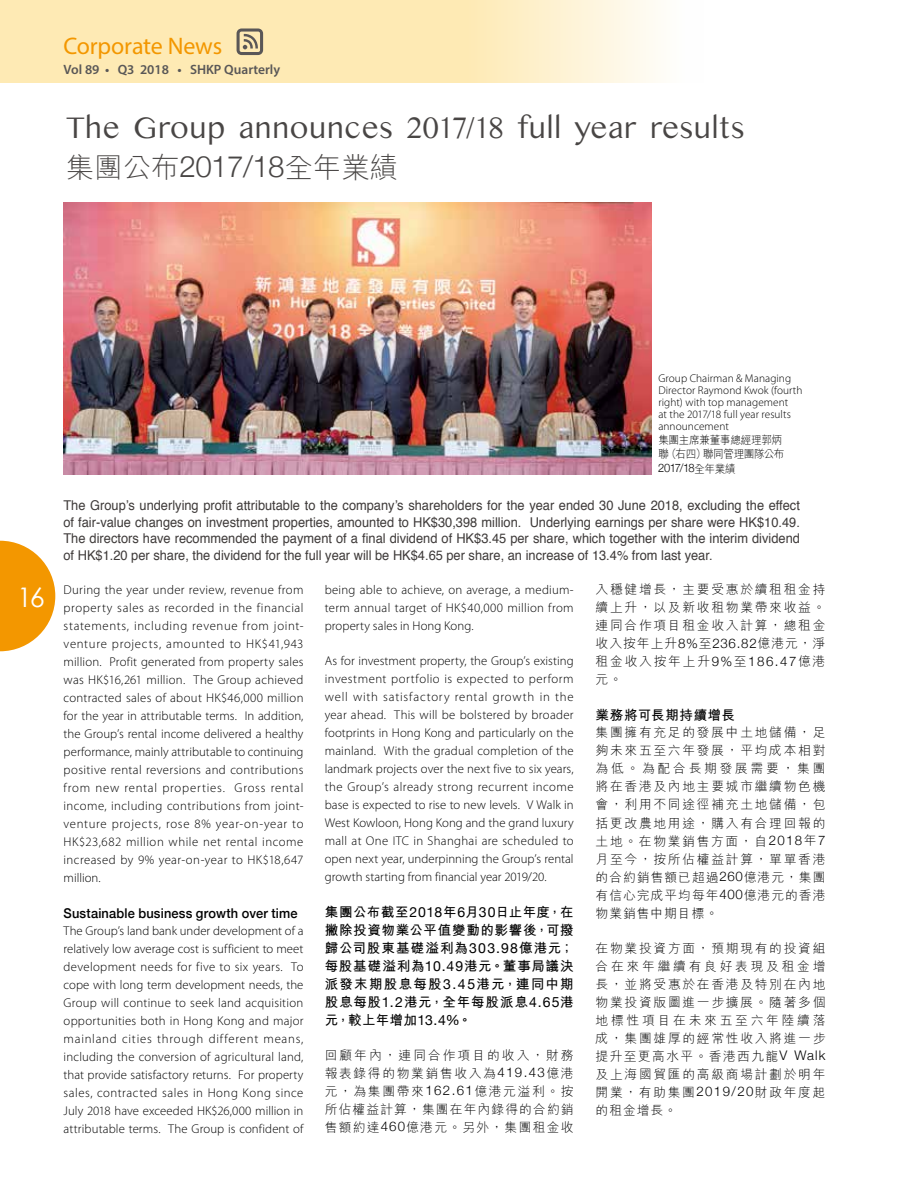
<style>
.page{position:relative;width:902px;height:1191px;background:#fff}
.page>*{position:absolute;margin:0;border:0;box-sizing:border-box;transform-origin:0 0}
.t1{font:31.5px "Kannada MN";letter-spacing:-.035em;color:#494645}
.t2{font:300 28.5px "M Hei HK";color:#494645}
.t3{font:27px "Century Gothic";color:#fff}
.t4{font:24px "Myriad Pro";letter-spacing:-.005em;color:#f39700}
.t5{font:13.5px/16.5px "Helvetica";color:#3e3a39;text-align:justify;scale:.95 1}
.t6{font:700 13.5px/18px "M Hei HK";letter-spacing:.07em;color:#000;text-align:justify}
.t7{font:500 13.5px "Helvetica Neue";letter-spacing:.015em;color:#000;scale:.95 1}
.t8{font:600 13.5px "Myriad Pro";color:#595757}
.t9{font:700 13.5px "M Hei HK";letter-spacing:.045em;color:#000}
.t10{font:300 12.75px/18px "Myriad Pro";letter-spacing:.01em;color:#000;text-align:justify}
.t11{font:300 12.75px/18px "M Hei HK";letter-spacing:.13em;color:#000;text-align:justify}
.t12{font:300 11.7px "Helvetica Neue";letter-spacing:-.06em;color:#000;scale:.95 1}
.t13{font:300 11.25px/12px "Myriad Pro";letter-spacing:.005em;color:#000}
.t14{font:300 11.25px/14.2px "M Hei HK";letter-spacing:-.045em;color:#000;scale:.95 1}
.s1{font-family:"Helvetica Neue";font-size:29.7px}
.s2{font-family:"M Hei HK";font-size:11.25px}
.s3{font-family:"Helvetica Neue";font-size:13.2px}
.s4{font-family:"Helvetica Neue";font-weight:400;font-size:14.1px}
</style>
<div class="page">
<img style="left:63px;top:203px;width:588px;height:271px">
<svg style="left:0;top:0;width:658px;height:83px;background:#fdecbd"></svg>
<svg style="left:0;top:541px;width:55px;height:110px"></svg>
<svg style="left:236px;top:28px;width:27px;height:27px"></svg>
<h3 class="t4" style="left:63px;top:31px;width:160px">Corporate News</h3>
<p class="t8" style="left:63px;top:61px;width:218px">Vol 89 • Q3 2018 • SHKP Quarterly</p>
<h1 class="t1" style="left:66px;top:108px;width:681px">The Group announces 2017/18 full year results</h1>
<h2 class="t2" style="left:66px;top:153px;width:334px">集團公布<span class="s1">2017/18</span>全年業績</h2>
<h3 class="t3" style="left:17px;top:581px;width:29px">16</h3>
<p class="t13" style="left:658px;top:372px;width:146px">Group Chairman &amp; Managing<br>Director Raymond Kwok (fourth right) with top management<br>at the 2017/18 full year results announcement</p>
<p class="t14" style="left:658px;top:432px;width:134px">集團主席兼董事總經理郭炳聯（右四）聯同管理團隊公布</p>
<p class="t12" style="left:658px;top:459px;width:83px">2017/18<span class="s2">全年業績</span></p>
<p class="t5" style="left:63px;top:498px;width:776px">The Group’s underlying profit attributable to the company’s shareholders for the year ended 30 June 2018, excluding the effect of fair-value changes on investment properties, amounted to HK$30,398 million. Underlying earnings per share were HK$10.49.<br>The directors have recommended the payment of a final dividend of HK$3.45 per share, which together with the interim dividend of HK$1.20 per share, the dividend for the full year will be HK$4.65 per share, an increase of 13.4% from last year.</p>
<p class="t10" style="left:64px;top:580px;width:241px">During the year under review, revenue from property sales as recorded in the financial statements, including revenue from joint&shy;venture projects, amounted to HK$41,943 million. Profit generated from property sales was HK$16,261 million. The Group achieved contracted sales of about HK$46,000 million for the year in attributable terms. In addition, the Group’s rental income delivered a healthy performance, mainly attributable to continuing positive rental reversions and contributions from new rental properties. Gross rental income, including contributions from joint&shy;venture projects, rose 8% year-on-year to HK$23,682 million while net rental income increased by 9% year-on-year to HK$18,647 million.</p>
<p class="t7" style="left:64px;top:902px;width:248px">Sustainable business growth over time</p>
<p class="t10" style="left:64px;top:921px;width:241px">The Group’s land bank under development of a relatively low average cost is sufficient to meet development needs for five to six years. To cope with long term development needs, the Group will continue to seek land acquisition opportunities both in Hong Kong and major mainland cities through different means, including the conversion of agricultural land, that provide satisfactory returns. For property sales, contracted sales in Hong Kong since July 2018 have exceeded HK$26,000 million in attributable terms. The Group is confident of</p>
<p class="t11" style="left:595px;top:580px;width:231px">入穩健增長，主要受惠於續租租金持續上升，以及新收租物業帶來收益。連同合作項目租金收入計算，總租金收入按年上升<span class="s3">8%</span>至<span class="s3">236.82</span>億港元，淨租金收入按年上升<span class="s3">9%</span>至<span class="s3">186.47</span>億港元。</p>
<p class="t9" style="left:595px;top:705px;width:141px">業務將可長期持續增長</p>
<p class="t11" style="left:595px;top:723px;width:231px">集團擁有充足的發展中土地儲備，足夠未來五至六年發展，平均成本相對為低。為配合長期發展需要，集團將在香港及內地主要城市繼續物色機會，利用不同途徑補充土地儲備，包括更改農地用途，購入有合理回報的土地。在物業銷售方面，自<span class="s3">2018</span>年<span class="s3">7</span>月至今，按所佔權益計算，單單香港的合約銷售額已超過<span class="s3">260</span>億港元，集團有信心完成平均每年<span class="s3">400</span>億港元的香港物業銷售中期目標。</p>
<p class="t11" style="left:595px;top:938px;width:231px">在物業投資方面，預期現有的投資組合在來年繼續有良好表現及租金增長，並將受惠於在香港及特別在內地物業投資版圖進一步擴展。隨著多個地標性項目在未來五至六年陸續落成，集團雄厚的經常性收入將進一步提升至更高水平。香港西九龍<span class="s3">V Walk</span>及上海國貿匯的高級商場計劃於明年開業，有助集團<span class="s3">2019/20</span>財政年度起的租金增長。</p>
<p class="t10" style="left:325px;top:580px;width:250px">being able to achieve, on average, a medium&shy;term annual target of HK$40,000 million from property sales in Hong Kong.</p>
<p class="t10" style="left:325px;top:651px;width:250px">As for investment property, the Group’s existing investment portfolio is expected to perform well with satisfactory rental growth in the year ahead. This will be bolstered by broader footprints in Hong Kong and particularly on the mainland. With the gradual completion of the landmark projects over the next five to six years, the Group’s already strong recurrent income base is expected to rise to new levels. V Walk in West Kowloon, Hong Kong and the grand luxury mall at One ITC in Shanghai are scheduled to open next year, underpinning the Group’s rental growth starting from financial year 2019/20.</p>
<p class="t6" style="left:325px;top:902px;width:250px">集團公布截至<span class="s4">2018</span>年<span class="s4">6</span>月<span class="s4">30</span>日止年度，在撇除投資物業公平值變動的影響後，可撥歸公司股東基礎溢利為<span class="s4">303.98</span>億港元；每股基礎溢利為<span class="s4">10.49</span>港元。董事局議決派發末期股息每股<span class="s4">3.45</span>港元，連同中期股息每股<span class="s4">1.2</span>港元，全年每股派息<span class="s4">4.65</span>港元，較上年增加<span class="s4">13.4%</span>。</p>
<p class="t11" style="left:325px;top:1045px;width:250px">回顧年內，連同合作項目的收入，財務報表錄得的物業銷售收入為<span class="s3">419.43</span>億港元，為集團帶來<span class="s3">162.61</span>億港元溢利。按所佔權益計算，集團在年內錄得的合約銷售額約達<span class="s3">460</span>億港元。另外，集團租金收</p>
</div>
